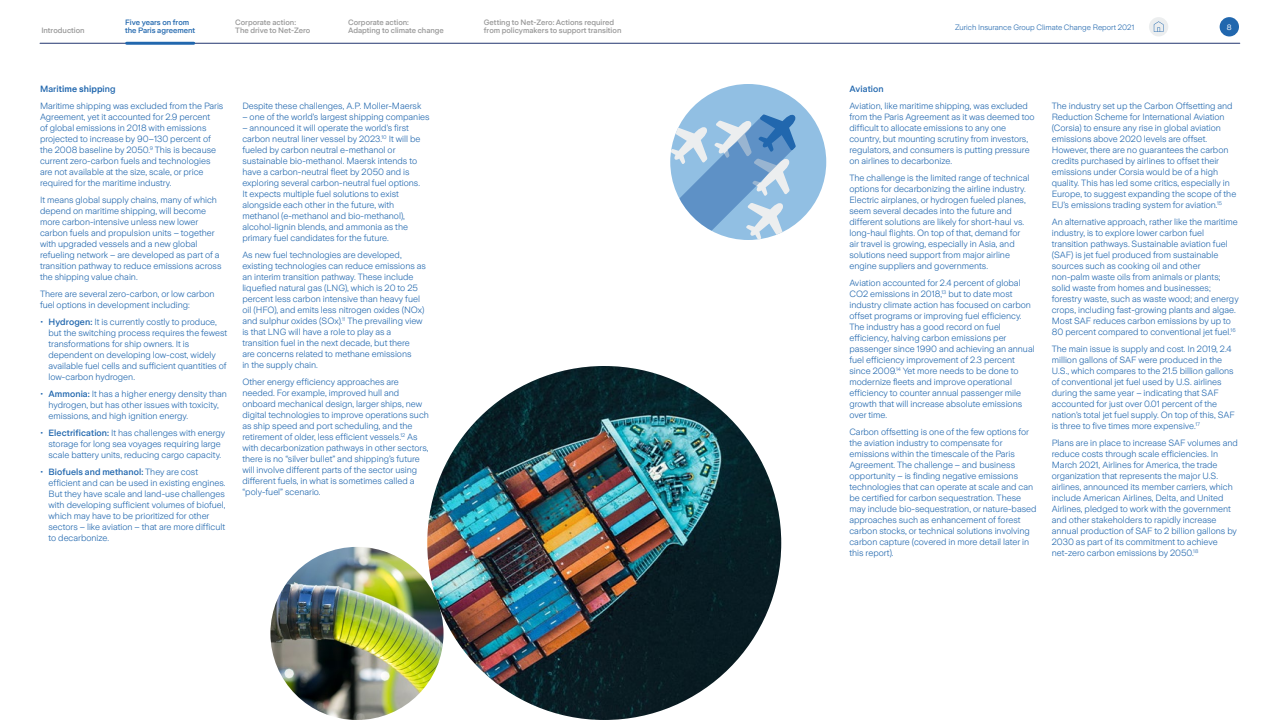
<style>
.page{position:relative;width:1280px;height:720px;background:#fff}
.page>*{position:absolute;margin:0;border:0;box-sizing:border-box;transform-origin:0 0}
._9_11_blue{font:300 9px/11px "Zurich Sans";color:#2167ae}
._9_11_bullets{font:300 9px/11px "Zurich Sans";color:#2167ae}
._9_11_blue-2{font:600 9px "Zurich Sans";letter-spacing:.01em;color:#2167ae}
._9_11_blue-3{font:500 9px "Zurich Sans";letter-spacing:.01em;color:#2167ae}
.t1{font:500 7.7px/8.3px "Zurich Sans";color:#999}
.t2{font:300 7.7px "Zurich Sans";color:#2167ae}
._9_11_blue-4{font:500 7.7px/8.3px "Zurich Sans";color:#2167ae}
.t3{font:7.7px "Zurich Sans";color:#fff}
.s1{font-weight:500}
</style>
<div class="page">
<hr style="left:40px;top:43px;width:1200px;height:1px;background:#23366f">
<div style="left:1220px;top:17px;width:19px;height:19px;background:#2167ae;border-radius:50%"></div>
<div style="left:1149px;top:17px;width:19px;height:19px;background:#eceeef;border-radius:50%"></div>
<svg style="left:1154px;top:21px;width:9px;height:11px"></svg>
<img style="left:427px;top:366px;width:354px;height:354px;border-radius:177px">
<div style="left:670px;top:84px;width:156px;height:156px;background:#91bfe3;border-radius:50%"></div>
<svg style="left:670px;top:113px;width:127px;height:127px"></svg>
<img style="left:270px;top:547px;width:174px;height:173px;border-radius:87px">
<hr style="left:127px;top:42px;width:67px;height:3px;background:#2167ae">
<p class="t1" style="left:41px;top:27px;width:45px">Introduction</p>
<p class="t1" style="left:235px;top:18px;width:77px">Corporate action:<br>The drive to Net-Zero</p>
<p class="t1" style="left:348px;top:18px;width:97px">Corporate action:<br>Adapting to climate change</p>
<p class="t1" style="left:484px;top:18px;width:139px">Getting to Net-Zero: Actions required from policymakers to support transition</p>
<p class="t2" style="left:955px;top:23px;width:181px">Zurich Insurance Group Climate Change Report 2021</p>
<p class="t3" style="left:1227px;top:23px;width:6px">8</p>
<p class="_9_11_blue-4" style="left:125px;top:18px;width:72px">Five years on from the Paris agreement</p>
<p class="_9_11_blue-2" style="left:40px;top:84px;width:77px"><span class="s1">Mari</span>time shipp<span class="s1">ing</span></p>
<p class="_9_11_blue" style="left:40px;top:101px;width:185px">Maritime shipping was excluded from the Paris Agreement, yet it accounted for 2.9 percent<br>of global emissions in 2018 with emissions projected to increase by 90–130 percent of the 2008 baseline by 2050.<sup>9</sup> This is because current zero-carbon fuels and technologies are not available at the size, scale, or price required for the maritime industry.</p>
<p class="_9_11_blue" style="left:40px;top:195px;width:183px">It means global supply chains, many of which depend on maritime shipping, will become more carbon-intensive unless new lower carbon fuels and propulsion units – together with upgraded vessels and a new global refueling network – are developed as part of a transition pathway to reduce emissions across the shipping value chain.</p>
<p class="_9_11_blue" style="left:40px;top:289px;width:176px">There are several zero-carbon, or low carbon fuel options in development including:</p>
<p class="_9_11_bullets" style="left:49px;top:317px;width:180px;text-indent:-9px">• <span class="s1">Hydrogen:</span> It is currently costly to produce, but the switching process requires the fewest transformations for ship owners. It is dependent on developing low-cost, widely available fuel cells and sufficient quantities of low-carbon hydrogen.</p>
<p class="_9_11_bullets" style="left:49px;top:389px;width:180px;text-indent:-9px">• <span class="s1">Ammonia:</span> It has a higher energy density than hydrogen, but has other issues with toxicity, emissions, and high ignition energy.</p>
<p class="_9_11_bullets" style="left:40px;top:428px;width:187px;text-align:center">• <span class="s1">Electrification:</span> It has challenges with energy storage for long sea voyages requiring large scale battery units, reducing cargo capacity.</p>
<p class="_9_11_bullets" style="left:49px;top:467px;width:179px;text-indent:-9px">• <span class="s1">Biofuels and methanol:</span> They are cost efficient and can be used in existing engines.<br>But they have scale and land-use challenges with developing sufficient volumes of biofuel, which may have to be prioritized for other sectors – like aviation – that are more difficult to decarbonize.</p>
<p class="_9_11_blue" style="left:242px;top:101px;width:180px">Despite these challenges, A.P. Moller-Maersk</p>
<p class="_9_11_blue" style="left:242px;top:112px;width:189px">– one of the world’s largest shipping companies</p>
<p class="_9_11_blue" style="left:242px;top:123px;width:180px">– announced it will operate the world’s first carbon neutral liner vessel by 2023.<sup>10</sup> It will be fueled by carbon neutral e-methanol or sustainable bio-methanol. Maersk intends to have a carbon-neutral fleet by 2050 and is exploring several carbon-neutral fuel options.<br>It expects multiple fuel solutions to exist alongside each other in the future, with methanol (e-methanol and bio-methanol), alcohol-lignin blends, and ammonia as the primary fuel candidates for the future.</p>
<p class="_9_11_blue" style="left:242px;top:250px;width:185px">As new fuel technologies are developed, existing technologies can reduce emissions as an interim transition pathway. These include liquefied natural gas (LNG), which is 20 to 25 percent less carbon intensive than heavy fuel oil (HFO), and emits less nitrogen oxides (NOx) and sulphur oxides (SOx).<sup>11</sup> The prevailing view is that LNG will have a role to play as a transition fuel in the next decade, but there<br>are concerns related to methane emissions<br>in the supply chain.</p>
<p class="_9_11_blue" style="left:242px;top:377px;width:188px">Other energy efficiency approaches are needed. For example, improved hull and onboard mechanical design, larger ships, new digital technologies to improve operations such as ship speed and port scheduling, and the retirement of older, less efficient vessels.<sup>12</sup> As with decarbonization pathways in other sectors, there is no “silver bullet” and shipping’s future will involve different parts of the sector using different fuels, in what is sometimes called a “poly-fuel” scenario.</p>
<p class="_9_11_blue-3" style="left:849px;top:84px;width:36px">Aviation</p>
<p class="_9_11_blue" style="left:849px;top:101px;width:187px">Aviation, like maritime shipping, was excluded from the Paris Agreement as it was deemed too difficult to allocate emissions to any one country, but mounting scrutiny from investors, regulators, and consumers is putting pressure on airlines to decarbonize.</p>
<p class="_9_11_blue" style="left:849px;top:173px;width:181px">The challenge is the limited range of technical options for decarbonizing the airline industry.<br>Electric airplanes, or hydrogen fueled planes, seem several decades into the future and different solutions are likely for short-haul vs. long-haul flights. On top of that, demand for air travel is growing, especially in Asia, and solutions need support from major airline engine suppliers and governments.</p>
<p class="_9_11_blue" style="left:849px;top:278px;width:187px">Aviation accounted for 2.4 percent of global CO2 emissions in 2018,<sup>13</sup> but to date most industry climate action has focused on carbon offset programs or improving fuel efficiency.<br>The industry has a good record on fuel efficiency, halving carbon emissions per passenger since 1990 and achieving an annual fuel efficiency improvement of 2.3 percent since 2009.<sup>14</sup> Yet more needs to be done to modernize fleets and improve operational efficiency to counter annual passenger mile growth that will increase absolute emissions over time.</p>
<p class="_9_11_blue" style="left:849px;top:427px;width:189px">Carbon offsetting is one of the few options for the aviation industry to compensate for emissions within the timescale of the Paris Agreement. The challenge – and business opportunity – is finding negative emissions technologies that can operate at scale and can be certified for carbon sequestration. These may include bio-sequestration, or nature-based approaches such as enhancement of forest carbon stocks, or technical solutions involving carbon capture (covered in more detail later in this report).</p>
<p class="_9_11_blue" style="left:1052px;top:101px;width:186px">The industry set up the Carbon Offsetting and Reduction Scheme for International Aviation (Corsia) to ensure any rise in global aviation emissions above 2020 levels are offset.<br>However, there are no guarantees the carbon credits purchased by airlines to offset their emissions under Corsia would be of a high quality. This has led some critics, especially in Europe, to suggest expanding the scope of the EU’s emissions trading system for aviation.<sup>15</sup></p>
<p class="_9_11_blue" style="left:1052px;top:217px;width:188px">An alternative approach, rather like the maritime industry, is to explore lower carbon fuel transition pathways. Sustainable aviation fuel (SAF) is jet fuel produced from sustainable sources such as cooking oil and other non-palm waste oils from animals or plants; solid waste from homes and businesses; forestry waste, such as waste wood; and energy crops, including fast-growing plants and algae.<br>Most SAF reduces carbon emissions by up to 80 percent compared to conventional jet fuel.<sup>16</sup></p>
<p class="_9_11_blue" style="left:1052px;top:344px;width:184px">The main issue is supply and cost. In 2019, 2.4 million gallons of SAF were produced in the U.S., which compares to the 21.5 billion gallons of conventional jet fuel used by U.S. airlines during the same year – indicating that SAF accounted for just over 0.01 percent of the nation’s total jet fuel supply. On top of this, SAF is three to five times more expensive.<sup>17</sup></p>
<p class="_9_11_blue" style="left:1052px;top:438px;width:188px">Plans are in place to increase SAF volumes and reduce costs through scale efficiencies. In March 2021, Airlines for America, the trade organization that represents the major U.S. airlines, announced its member carriers, which include American Airlines, Delta, and United Airlines, pledged to work with the government and other stakeholders to rapidly increase annual production of SAF to 2 billion gallons by 2030 as part of its commitment to achieve net-zero carbon emissions by 2050.<sup>18</sup></p>
</div>
